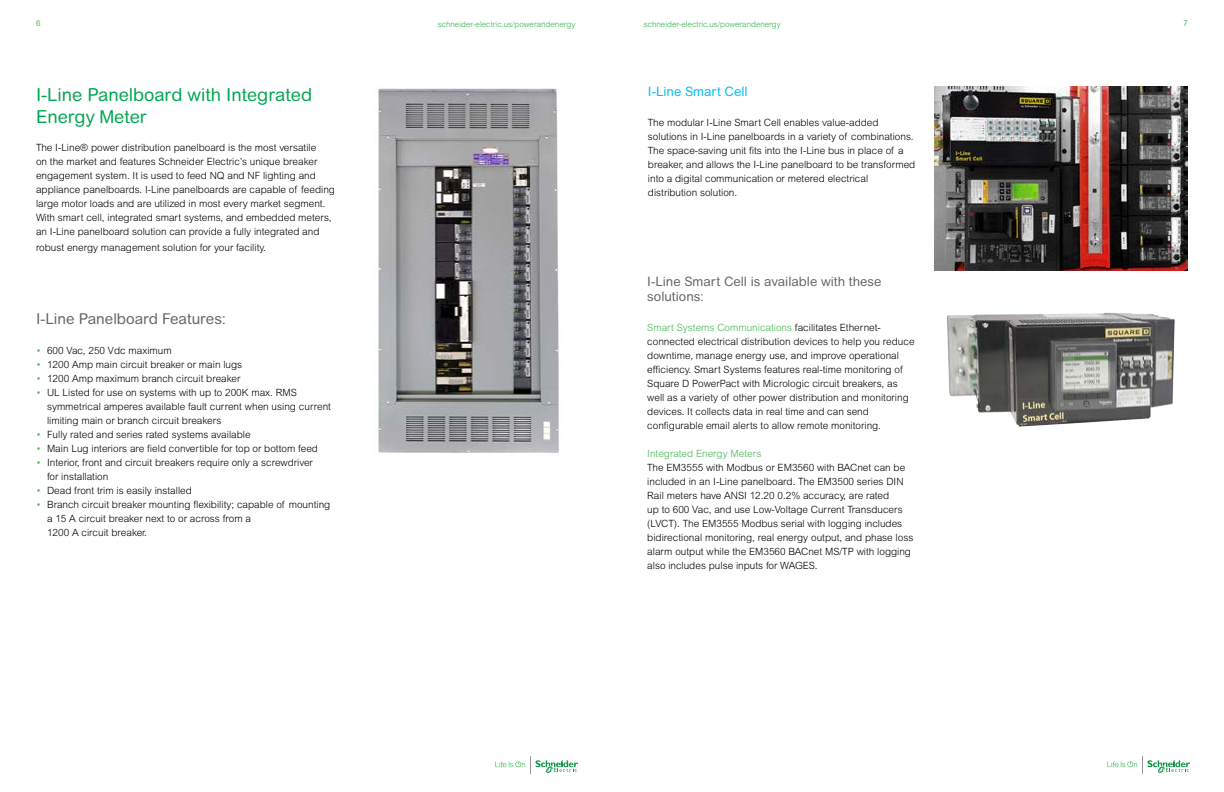
<style>
.page{position:relative;width:1224px;height:792px;background:#fff}
.page>*{position:absolute;margin:0;border:0;box-sizing:border-box;transform-origin:0 0}
.t1{font:18px/21.6px "Arial Rounded MT Std";color:#00a651}
.t2{font:15px "Arial Rounded MT Std";color:#63656a}
.t3{font:13px/15.6px "Arial Rounded MT Std";color:#63656a}
.t4{font:13px "Arial Rounded MT Std";color:#00bdf2}
.t5{font:300 10px/14px "Arial MT Std";color:#000}
.t6{font:300 10px "Arial MT Std";color:#46b751}
.t7{font:300 8px "Arial MT Std";color:#2cb34a}
.t8{font:8px "Arial Rounded MT Std";color:#46b751}
.s1{color:#46b751}
</style>
<div class="page">
<img style="left:934px;top:86px;width:254px;height:185px">
<svg style="left:1108px;top:756px;width:82px;height:17px"></svg>
<svg style="left:496px;top:756px;width:82px;height:17px"></svg>
<img style="left:377px;top:88px;width:182px;height:365px">
<img style="left:947px;top:312px;width:228px;height:115px">
<p class="t8" style="left:36px;top:19px;width:6px">6</p>
<p class="t8" style="left:493px;top:19px;width:85px">schneider-electric.com</p>
<p class="t8" style="left:647px;top:19px;width:85px">schneider-electric.com</p>
<p class="t8" style="left:1183px;top:19px;width:6px">7</p>
<p class="t7" style="left:438px;top:20px;width:139px">schneider-electric.us/powerandenergy</p>
<p class="t7" style="left:644px;top:20px;width:139px">schneider-electric.us/powerandenergy</p>
<h1 class="t1" style="left:36px;top:84px;width:278px">I-Line Panelboard with Integrated<br>Energy Meter</h1>
<p class="t5" style="left:36px;top:140px;width:301px">The I-Line® power distribution panelboard is the most versatile<br>on the market and features Schneider Electric’s unique breaker engagement system. It is used to feed NQ and NF lighting and appliance panelboards. I-Line panelboards are capable of feeding large motor loads and are utilized in most every market segment.<br>With smart cell, integrated smart systems, and embedded meters, an I-Line panelboard solution can provide a fully integrated and</p>
<p class="t5" style="left:36px;top:240px;width:231px">robust energy management solution for your facility.</p>
<h2 class="t2" style="left:36px;top:310px;width:191px">I-Line Panelboard Features:</h2>
<p class="t5" style="left:36px;top:343px;width:137px"><span class="s1">•</span> 600 Vac, 250 Vdc maximum</p>
<p class="t5" style="left:36px;top:357px;width:208px"><span class="s1">•</span> 1200 Amp main circuit breaker or main lugs</p>
<p class="t5" style="left:36px;top:371px;width:206px"><span class="s1">•</span> 1200 Amp maximum branch circuit breaker</p>
<p class="t5" style="left:47px;top:385px;width:286px;text-indent:-11px"><span class="s1">•</span> UL Listed for use on systems with up to 200K max. RMS symmetrical amperes available fault current when using current limiting main or branch circuit breakers</p>
<p class="t5" style="left:36px;top:427px;width:216px"><span class="s1">•</span> Fully rated and series rated systems available</p>
<p class="t5" style="left:36px;top:441px;width:284px"><span class="s1">•</span> Main Lug interiors are field convertible for top or bottom feed</p>
<p class="t5" style="left:47px;top:455px;width:267px;text-indent:-11px"><span class="s1">•</span> Interior, front and circuit breakers require only a screwdriver for installation</p>
<p class="t5" style="left:36px;top:483px;width:157px"><span class="s1">•</span> Dead front trim is easily installed</p>
<p class="t5" style="left:47px;top:497px;width:285px;text-indent:-11px"><span class="s1">•</span> Branch circuit breaker mounting flexibility; capable of mounting a 15 A circuit breaker next to or across from a<br>1200 A circuit breaker.</p>
<h3 class="t4" style="left:648px;top:84px;width:101px">I-Line Smart Cell</h3>
<p class="t5" style="left:648px;top:115px;width:269px">The modular I-Line Smart Cell enables value-added solutions in I-Line panelboards in a variety of combinations.<br>The space-saving unit fits into the I-Line bus in place of a breaker, and allows the I-Line panelboard to be transformed into a digital communication or metered electrical distribution solution.</p>
<h3 class="t3" style="left:647px;top:273px;width:236px">I-Line Smart Cell is available with these solutions:</h3>
<p class="t5" style="left:647px;top:321px;width:269px"><span class="s1">Smart Systems Communications</span> facilitates Ethernet&shy;connected electrical distribution devices to help you reduce downtime, manage energy use, and improve operational efficiency. Smart Systems features real-time monitoring of Square D PowerPact with Micrologic circuit breakers, as well as a variety of other power distribution and monitoring devices. It collects data in real time and can send configurable email alerts to allow remote monitoring.</p>
<p class="t6" style="left:647px;top:448px;width:116px">Integrated Energy Meters</p>
<p class="t5" style="left:647px;top:461px;width:268px">The EM3555 with Modbus or EM3560 with BACnet can be included in an I-Line panelboard. The EM3500 series DIN Rail meters have ANSI 12.20 0.2% accuracy, are rated<br>up to 600 Vac, and use Low-Voltage Current Transducers (LVCT). The EM3555 Modbus serial with logging includes bidirectional monitoring, real energy output, and phase loss alarm output while the EM3560 BACnet MS/TP with logging also includes pulse inputs for WAGES.</p>
</div>
